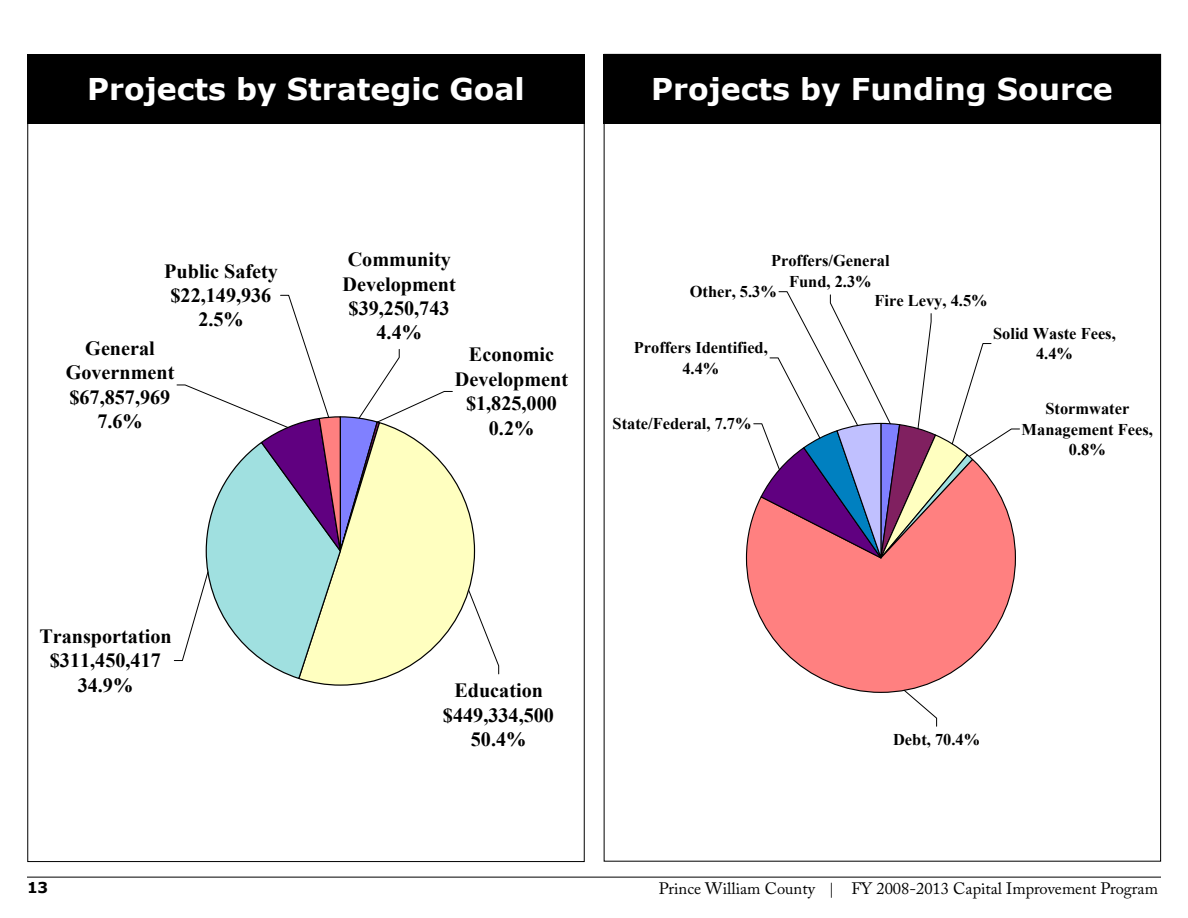
<style>
.page{position:relative;width:1188px;height:918px;background:#fff}
.page>*{position:absolute;margin:0;border:0;box-sizing:border-box;transform-origin:0 0}
.t1{font:700 30px "Verdana";color:#fff}
.t2{font:700 20.25px/24.5px "Times New Roman";color:#000;text-align:center}
.t3{font:16.5px "Adobe Caslon Pro";color:#000}
.t4{font:700 16.35px/20.4px "Times New Roman";color:#000;text-align:center}
.t5{font:700 15px "Verdana";color:#000}
.s1{font-family:"Trajan Pro";font-size:15px}
</style>
<div class="page">
<hr style="left:27px;top:877px;width:1134px;height:1px;background:#000">
<div style="left:27px;top:54px;width:558px;height:69px;background:#000"></div>
<div style="left:603px;top:54px;width:558px;height:69px;background:#000"></div>
<svg style="left:745px;top:512px;width:9px;height:92px"></svg>
<svg style="left:754px;top:292px;width:266px;height:434px"></svg>
<svg style="left:309px;top:674px;width:86px;height:12px"></svg>
<svg style="left:286px;top:674px;width:95px;height:8px"></svg>
<svg style="left:174px;top:295px;width:325px;height:379px"></svg>
<h1 class="t1" style="left:87px;top:70px;width:439px">Projects by Strategic Goal</h1>
<h1 class="t1" style="left:651px;top:70px;width:463px">Projects by Funding Source</h1>
<p class="t2" style="left:164px;top:258px;width:115px">Public Safety $22,149,936<br>2.5%</p>
<p class="t2" style="left:66px;top:335px;width:110px">General<br>Government $67,857,969<br>7.6%</p>
<p class="t2" style="left:343px;top:247px;width:115px">Community<br>Development $39,250,743<br>4.4%</p>
<p class="t2" style="left:455px;top:342px;width:115px">Economic<br>Development $1,825,000<br>0.2%</p>
<p class="t4" style="left:771px;top:250px;width:120px">Proffers/General<br>Fund, 2.3%</p>
<p class="t4" style="left:690px;top:281px;width:89px">Other, 5.3%</p>
<p class="t4" style="left:875px;top:289px;width:115px">Fire Levy, 4.5%</p>
<p class="t4" style="left:634px;top:337px;width:136px">Proffers Identified,<br>4.4%</p>
<p class="t4" style="left:613px;top:413px;width:141px">State/Federal, 7.7%</p>
<p class="t4" style="left:993px;top:323px;width:124px">Solid Waste Fees,<br>4.4%</p>
<p class="t4" style="left:1022px;top:398px;width:133px">Stormwater<br>Management Fees,<br>0.8%</p>
<p class="t2" style="left:39px;top:623px;width:134px">Transportation $311,450,417<br>34.9%</p>
<p class="t2" style="left:443px;top:678px;width:112px">Education $449,334,500<br>50.4%</p>
<p class="t4" style="left:893px;top:729px;width:89px">Debt, 70.4%</p>
<p class="t5" style="left:27px;top:878px;width:11px">13</p>
<p class="t3" style="left:659px;top:878px;width:501px">Prince William County <span class="s1">|</span> FY 2008-2013 Capital Improvement Program</p>
</div>
